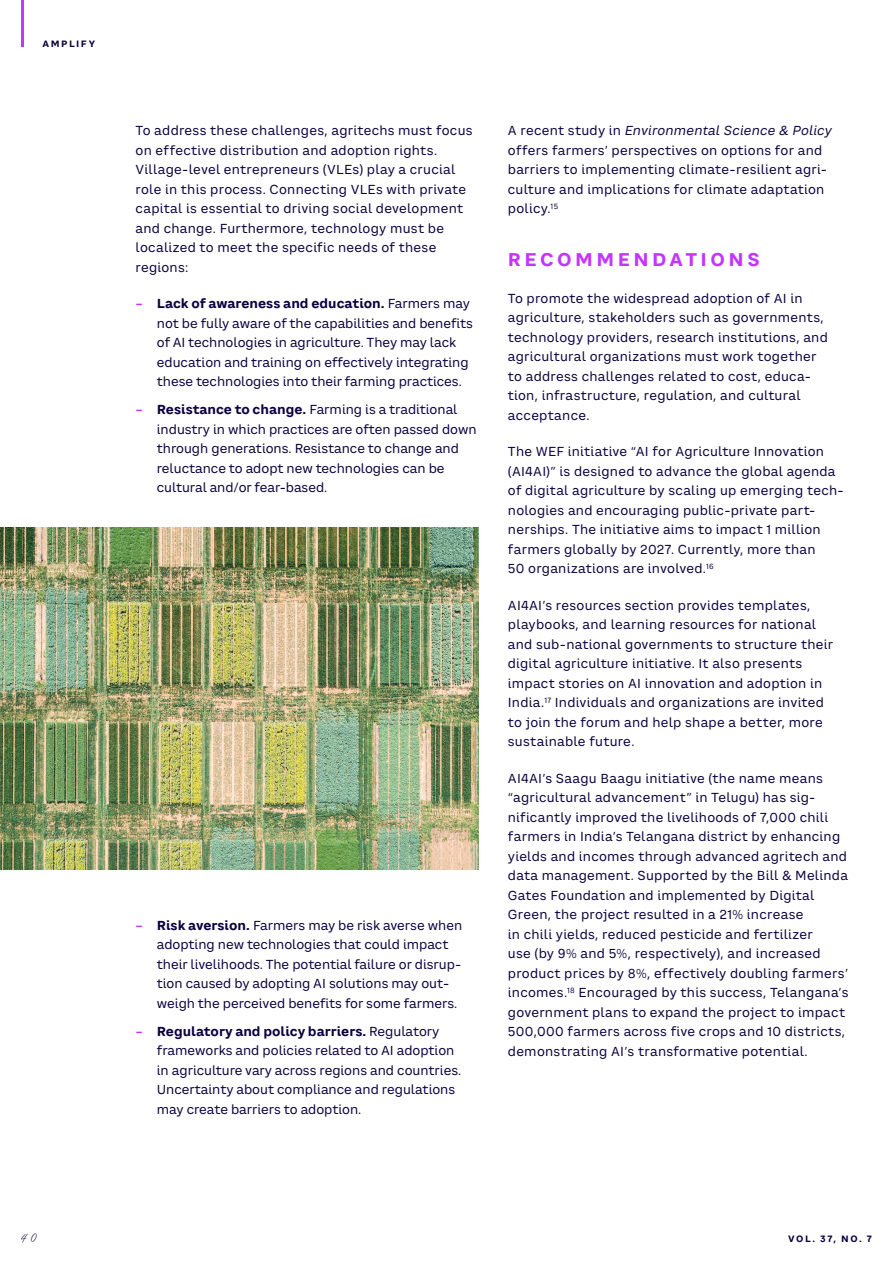
<style>
.page{position:relative;width:893px;height:1263px;background:#fff}
.page>*{position:absolute;margin:0;border:0;box-sizing:border-box;transform-origin:0 0}
.AR_SUB_HEADING_1_12_15pt{font:700 18px "CA Saygon Text";letter-spacing:.19em;color:#c336ff}
.GEN_PAGE_NUMBER_LEFT_10_10{font:15px "ADL Notes";color:#0d003f}
.AR_BODYTEXT_8_5_13pt{font:12.75px/19.5px "CA Saygon Text";letter-spacing:.02em;color:#0d003f}
.AR_BODYTEXT_8_5_13pt-2{font:12.75px/19.5px "CA Saygon Text";color:#0d003f}
.GEN_RUNNING_HEADER_TEXT_RR_6_7{font:700 9px "CA Saygon Text";letter-spacing:.17em;color:#0d003f}
.GEN_RUNNING_HEADER_TEXT_RL_6_7{font:700 9px "CA Saygon Text";letter-spacing:.165em;color:#0d003f}
.s1{font-weight:700;color:#c336ff}
.s2{font-weight:700}
.s3{font-style:italic}
</style>
<div class="page">
<img style="left:0;top:527px;width:478px;height:342px">
<hr style="left:21px;top:0;width:2px;height:47px;background:#c336ff">
<p class="GEN_RUNNING_HEADER_TEXT_RL_6_7" style="left:43px;top:37px;width:54px">AMPLIFY</p>
<p class="AR_BODYTEXT_8_5_13pt" style="left:136px;top:121px;width:338px">To address these challenges, agritechs must focus on effective distribution and adoption rights.<br>Village-level entrepreneurs (VLEs) play a crucial role in this process. Connecting VLEs with private capital is essential to driving social development and change. Furthermore, technology must be localized to meet the specific needs of these regions:</p>
<p class="AR_BODYTEXT_8_5_13pt-2" style="left:157px;top:294px;width:318px;text-indent:-21px"><span class="s1">–</span> <span class="s2">Lack of awareness and education.</span> Farmers may not be fully aware of the capabilities and benefits of AI technologies in agriculture. They may lack education and training on effectively integrating these technologies into their farming practices.</p>
<p class="AR_BODYTEXT_8_5_13pt-2" style="left:157px;top:400px;width:321px;text-indent:-21px"><span class="s1">–</span> <span class="s2">Resistance to change.</span> Farming is a traditional industry in which practices are often passed down through generations. Resistance to change and reluctance to adopt new technologies can be cultural and/or fear-based.</p>
<p class="AR_BODYTEXT_8_5_13pt-2" style="left:157px;top:915px;width:307px;text-indent:-21px"><span class="s1">–</span> <span class="s2">Risk aversion.</span> Farmers may be risk averse when adopting new technologies that could impact their livelihoods. The potential failure or disrup&shy;tion caused by adopting AI solutions may out&shy;weigh the perceived benefits for some farmers.</p>
<p class="AR_BODYTEXT_8_5_13pt-2" style="left:157px;top:1021px;width:306px;text-indent:-21px"><span class="s1">–</span> <span class="s2">Regulatory and policy barriers.</span> Regulatory frameworks and policies related to AI adoption in agriculture vary across regions and countries.<br>Uncertainty about compliance and regulations may create barriers to adoption.</p>
<p class="AR_BODYTEXT_8_5_13pt" style="left:508px;top:121px;width:325px">A recent study in <span class="s3">Environmental Science &amp; Policy </span>offers farmers’ perspectives on options for and barriers to implementing climate-resilient agri&shy;culture and implications for climate adaptation policy.<sup>15</sup></p>
<p class="AR_SUB_HEADING_1_12_15pt" style="left:508px;top:246px;width:253px">RECOMMENDATIONS</p>
<p class="AR_BODYTEXT_8_5_13pt" style="left:508px;top:288px;width:321px">To promote the widespread adoption of AI in agriculture, stakeholders such as governments, technology providers, research institutions, and agricultural organizations must work together to address challenges related to cost, educa&shy;tion, infrastructure, regulation, and cultural acceptance.</p>
<p class="AR_BODYTEXT_8_5_13pt" style="left:508px;top:442px;width:337px">The WEF initiative “AI for Agriculture Innovation (AI4AI)” is designed to advance the global agenda of digital agriculture by scaling up emerging tech&shy;nologies and encouraging public-private part&shy;nerships. The initiative aims to impact 1 million farmers globally by 2027. Currently, more than<br>50 organizations are involved.<sup>16</sup></p>
<p class="AR_BODYTEXT_8_5_13pt" style="left:508px;top:595px;width:327px">AI4AI’s resources section provides templates, playbooks, and learning resources for national and sub-national governments to structure their digital agriculture initiative. It also presents impact stories on AI innovation and adoption in India.<sup>17</sup> Individuals and organizations are invited to join the forum and help shape a better, more sustainable future.</p>
<p class="AR_BODYTEXT_8_5_13pt" style="left:508px;top:768px;width:342px">AI4AI’s Saagu Baagu initiative (the name means “agricultural advancement” in Telugu) has sig&shy;nificantly improved the livelihoods of 7,000 chili farmers in India’s Telangana district by enhancing yields and incomes through advanced agritech and data management. Supported by the Bill &amp; Melinda Gates Foundation and implemented by Digital Green, the project resulted in a 21% increase<br>in chili yields, reduced pesticide and fertilizer<br>use (by 9% and 5%, respectively), and increased product prices by 8%, effectively doubling farmers’ incomes.<sup>18</sup> Encouraged by this success, Telangana’s government plans to expand the project to impact 500,000 farmers across five crops and 10 districts, demonstrating AI’s transformative potential.</p>
<p class="GEN_PAGE_NUMBER_LEFT_10_10" style="left:21px;top:1227px;width:18px">40</p>
<p class="GEN_RUNNING_HEADER_TEXT_RR_6_7" style="left:788px;top:1231px;width:85px">VOL. 37, NO. 7</p>
</div>
